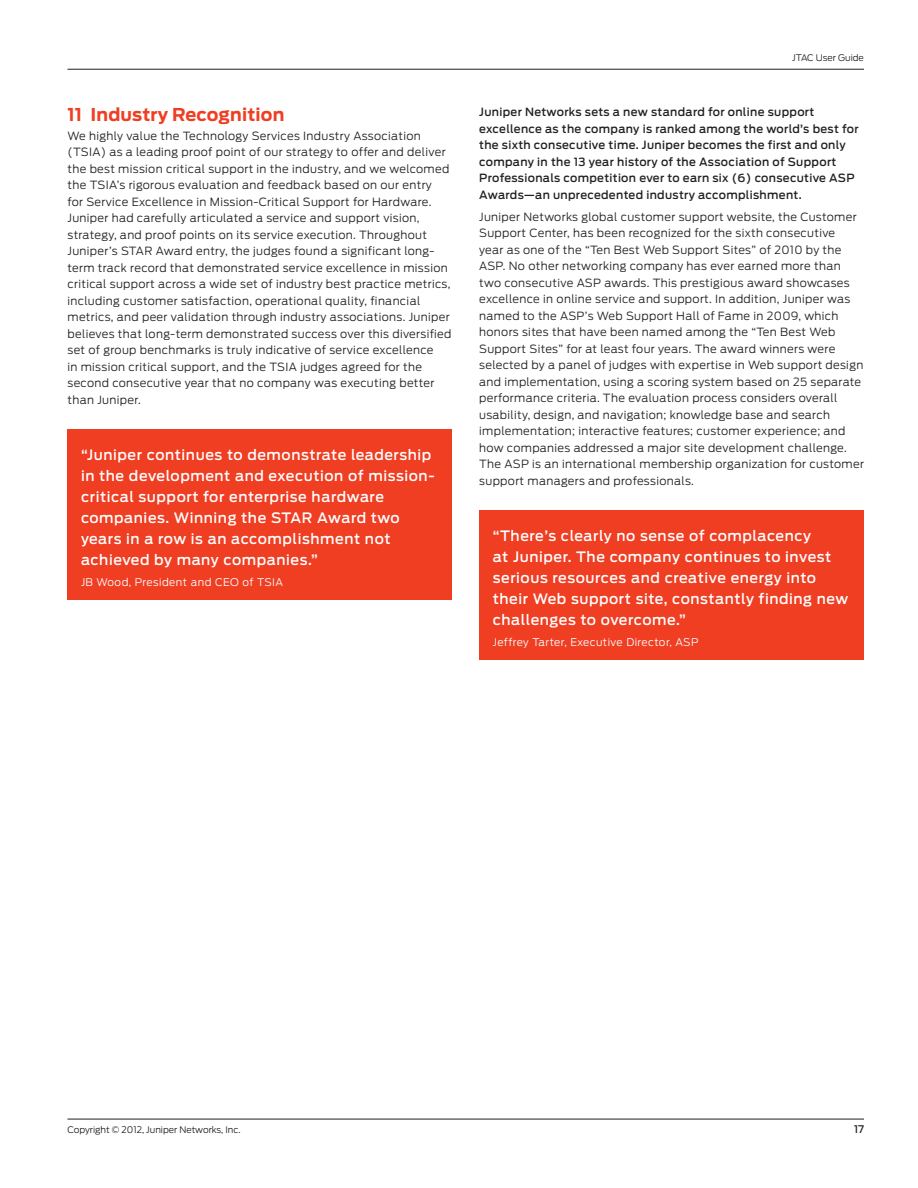
<style>
.page{position:relative;width:918px;height:1188px;background:#fff}
.page>*{position:absolute;margin:0;border:0;box-sizing:border-box;transform-origin:0 0}
.t1{font:700 17.7px "Antenna";letter-spacing:.01em;color:#ef3e22}
.t2{font:500 14.25px/21px "Antenna";letter-spacing:.04em;color:#fff}
.t3{font:300 11.25px/16.5px "Antenna";letter-spacing:.03em;color:#231f20}
.t4{font:500 11.25px/16.5px "Antenna";letter-spacing:.03em;color:#231f20}
.t5{font:300 10.5px "Antenna";letter-spacing:.04em;color:#fff}
.t6{font:500 10.5px "Antenna";color:#231f20}
.t7{font:300 9px "Antenna";color:#231f20}
</style>
<div class="page">
<hr style="left:68px;top:1119px;width:796px;height:1px;background:#231f20">
<hr style="left:68px;top:69px;width:796px;height:1px;background:#231f20">
<div style="left:68px;top:430px;width:384px;height:170px;background:#ef3e22"></div>
<div style="left:479px;top:510px;width:385px;height:150px;background:#ef3e22"></div>
<h1 class="t1" style="left:68px;top:104px;width:218px">11 Industry Recognition</h1>
<p class="t3" style="left:68px;top:128px;width:385px">We highly value the Technology Services I ndustry Association (TSIA) as a leading proof point of our strategy to offer and deliver the best mission critical support in the industry, and we welcomed the TSIA’s rigorous evaluation and feedback based on our entry<br>for Service Excellence in Mission-Critical Support for Hardware.<br>Juniper had carefully articulated a service and support vision, strategy, and proof points on its service execution. Throughout Juniper’s STAR Award entry, the judges found a significant long&shy;term track record that demonstrated service excellence in mission critical support across a wide set of industry best practice metrics, including customer satisfaction, operational quality, financial metrics, and peer validation through industry associations. Juniper believes that long-term demonstrated success over this diversified set of group benchmarks is truly indicative of service excellence<br>in mission critical support, and the TSIA judges agreed for the second consecutive year that no company was executing better than Juniper.</p>
<p class="t2" style="left:81px;top:445px;width:355px">“Juniper continues to demonstrate leadership in the development and execution of mission&shy;critical support for enterprise hardware companies. Winning the STAR Award two years in a row is an accomplishment not achieved by many companies.”</p>
<p class="t5" style="left:81px;top:577px;width:204px">JB Wood, President and CEO of TSIA</p>
<p class="t7" style="left:792px;top:52px;width:73px">JTAC User Guide</p>
<p class="t4" style="left:479px;top:104px;width:381px">Juniper Networks sets a new standard for online support excellence as the company is ranked among the world’s best for the sixth consecutive time. Juniper becomes the first and only company in the 13 year history of the Association of Support Professionals competition ever to earn six (6) consecutive ASP Awards—an unprecedented industry accomplishment.</p>
<p class="t3" style="left:479px;top:209px;width:386px">Juniper Networks global customer support website, the Customer Support Center, has been recognized for the sixth consecutive<br>year as one of the “Ten Best Web Support Sites” of 2010 by the ASP. No other networking company has ever earned more than two consecutive ASP awards. This prestigious award showcases excellence in online service and support. I n addition, Juniper was named to the ASP’s Web Support Hall of Fame in 2009, which honors sites that have been named among the “Ten Best Web Support Sites” for at least four years. The award winners were selected by a panel of judges with expertise in Web support design and implementation, using a scoring system based on 25 separate performance criteria. The evaluation process considers overall usability, design, and navigation; knowledge base and search implementation; interactive features; customer experience; and how companies addressed a major site development challenge.<br>The ASP is an international membership organization for customer support managers and professionals.</p>
<p class="t2" style="left:493px;top:526px;width:357px">“There’s clearly no sense of complacency<br>at Juniper. The company continues to invest serious resources and creative energy into their Web support site, constantly finding new challenges to overcome.”</p>
<p class="t5" style="left:493px;top:637px;width:207px">Jeffrey Tarter, Executive Director, ASP</p>
<p class="t7" style="left:68px;top:1124px;width:175px">Copyright © 2012, Juniper Networks, I nc.</p>
<p class="t6" style="left:854px;top:1123px;width:11px">17</p>
</div>
